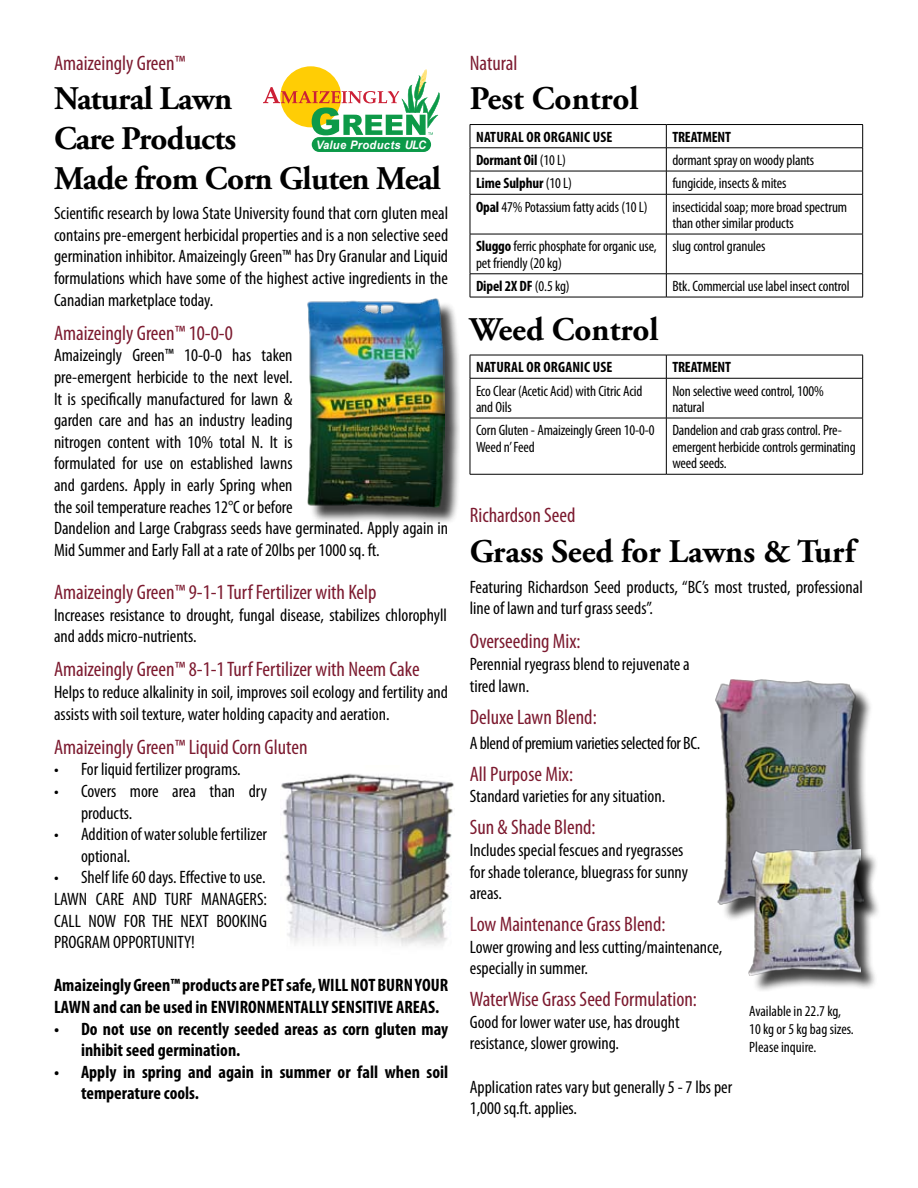
<style>
.page{position:relative;width:918px;height:1188px;background:#fff}
.page>*{position:absolute;margin:0;border:0;box-sizing:border-box;transform-origin:0 0}
.t1{font:700 33px/39.6px "Adobe Garamond Pro";letter-spacing:-.02em;color:#000}
.t2{font:700 33px "Adobe Garamond Pro";color:#000}
.t3{font:condensed 21px "Myriad Pro";color:#7c1a2f}
.t4{font:condensed 18px/21.6px "Myriad Pro";color:#000}
.t5{font:700 condensed 18px/21.6px "Myriad Pro";color:#000}
.t6{font:condensed 18px "Myriad Pro";letter-spacing:-.02em;color:#000}
.t7{font:condensed 15px/16.5px "Myriad Pro";letter-spacing:-.01em;color:#000}
.t8{font:700 condensed 15px "Myriad Pro";letter-spacing:-.01em;color:#000}
.t9{font:italic 700 11.7px "Arial Narrow";letter-spacing:.025em;color:#fff;scale:1.16 1}
.s1{font-weight:400}
.s2{font-weight:700}
</style>
<div class="page">
<hr style="left:470px;top:124px;width:196px;height:1px;background:#000">
<hr style="left:666px;top:124px;width:197px;height:1px;background:#000">
<hr style="left:470px;top:148px;width:196px;height:1px;background:#000">
<hr style="left:666px;top:148px;width:197px;height:1px;background:#000">
<hr style="left:470px;top:171px;width:196px;height:1px;background:#000">
<svg style="left:470px;top:125px;width:1px;height:69px"></svg>
<hr style="left:666px;top:171px;width:197px;height:1px;background:#000">
<svg style="left:666px;top:125px;width:1px;height:69px"></svg>
<svg style="left:862px;top:125px;width:1px;height:69px"></svg>
<hr style="left:470px;top:194px;width:196px;height:1px;background:#000">
<hr style="left:470px;top:194px;width:1px;height:40px;background:#000">
<hr style="left:666px;top:194px;width:197px;height:1px;background:#000">
<hr style="left:666px;top:194px;width:1px;height:40px;background:#000">
<hr style="left:862px;top:194px;width:1px;height:40px;background:#000">
<hr style="left:470px;top:234px;width:196px;height:1px;background:#000">
<hr style="left:470px;top:234px;width:1px;height:40px;background:#000">
<hr style="left:666px;top:234px;width:197px;height:1px;background:#000">
<hr style="left:666px;top:234px;width:1px;height:40px;background:#000">
<hr style="left:862px;top:234px;width:1px;height:40px;background:#000">
<hr style="left:470px;top:274px;width:196px;height:1px;background:#000">
<svg style="left:470px;top:274px;width:1px;height:23px"></svg>
<hr style="left:666px;top:274px;width:197px;height:1px;background:#000">
<svg style="left:666px;top:274px;width:1px;height:23px"></svg>
<svg style="left:862px;top:274px;width:1px;height:23px"></svg>
<hr style="left:470px;top:297px;width:196px;height:1px;background:#000">
<hr style="left:666px;top:297px;width:197px;height:1px;background:#000">
<hr style="left:470px;top:355px;width:196px;height:1px;background:#000">
<svg style="left:470px;top:355px;width:1px;height:23px"></svg>
<hr style="left:666px;top:355px;width:197px;height:1px;background:#000">
<svg style="left:666px;top:355px;width:1px;height:23px"></svg>
<svg style="left:862px;top:355px;width:1px;height:23px"></svg>
<hr style="left:470px;top:378px;width:196px;height:1px;background:#000">
<hr style="left:470px;top:378px;width:1px;height:40px;background:#000">
<hr style="left:666px;top:378px;width:197px;height:1px;background:#000">
<hr style="left:666px;top:378px;width:1px;height:40px;background:#000">
<hr style="left:862px;top:378px;width:1px;height:40px;background:#000">
<hr style="left:470px;top:418px;width:196px;height:1px;background:#000">
<hr style="left:470px;top:418px;width:1px;height:56px;background:#000">
<hr style="left:666px;top:418px;width:197px;height:1px;background:#000">
<hr style="left:666px;top:418px;width:1px;height:56px;background:#000">
<hr style="left:862px;top:418px;width:1px;height:56px;background:#000">
<hr style="left:470px;top:474px;width:196px;height:1px;background:#000">
<hr style="left:666px;top:474px;width:197px;height:1px;background:#000">
<div style="left:308px;top:300px;width:152px;height:223px;background:#000;opacity:.75"></div>
<img style="left:307px;top:298px;width:137px;height:210px">
<div style="left:718px;top:682px;width:162px;height:239px;background:#000;opacity:.75"></div>
<img style="left:716px;top:680px;width:148px;height:224px">
<div style="left:751px;top:851px;width:127px;height:141px;background:#000;opacity:.75"></div>
<img style="left:749px;top:849px;width:112px;height:127px">
<img style="left:281px;top:773px;width:173px;height:173px">
<div style="left:312px;top:137px;width:119px;height:15px;background:#0b9948;border-radius:7px"></div>
<svg style="left:263px;top:69px;width:177px;height:66px"></svg>
<p class="t3" style="left:54px;top:50px;width:133px">Amaizeingly Green™</p>
<h1 class="t1" style="left:54px;top:80px;width:389px">Natural Lawn<br>Care Products<br>Made from Corn Gluten Meal</h1>
<p class="t4" style="left:54px;top:202px;width:396px;text-align:justify">Scientific research by Iowa State University found that corn gluten meal contains pre-emergent herbicidal properties and is a non selective seed germination inhibitor. Amaizeingly Green™ has Dry Granular and Liquid formulations which have some of the highest active ingredients in the Canadian marketplace today.</p>
<p class="t3" style="left:54px;top:320px;width:180px">Amaizeingly Green™ 10-0-0</p>
<p class="t4" style="left:54px;top:344px;width:396px">Amaizeingly Green™ 10-0-0 has taken<br>pre-emergent herbicide to the next level.<br>It is specifically manufactured for lawn &amp;<br>garden care and has an industry leading<br>nitrogen content with 10% total N. It is<br>formulated for use on established lawns<br>and gardens. Apply in early Spring when<br>the soil temperature reaches 12°C or before<br>Dandelion and Large Crabgrass seeds have germinated. Apply again in Mid Summer and Early Fall at a rate of 20lbs per 1000 sq. ft.</p>
<p class="t3" style="left:54px;top:579px;width:324px">Amaizeingly Green™ 9-1-1 Turf Fertilizer with Kelp</p>
<p class="t4" style="left:54px;top:604px;width:394px">Increases resistance to drought, fungal disease, stabilizes chlorophyll and adds micro-nutrients.</p>
<p class="t3" style="left:54px;top:657px;width:367px">Amaizeingly Green™ 8-1-1 Turf Fertilizer with Neem Cake</p>
<p class="t4" style="left:54px;top:681px;width:396px">Helps to reduce alkalinity in soil, improves soil ecology and fertility and assists with soil texture, water holding capacity and aeration.</p>
<p class="t3" style="left:54px;top:734px;width:255px">Amaizeingly Green™ Liquid Corn Gluten</p>
<p class="t4" style="left:54px;top:758px;width:188px">• For liquid fertilizer programs.</p>
<p class="t4" style="left:81px;top:780px;width:188px;text-indent:-27px">• Covers more area than dry products.</p>
<p class="t4" style="left:81px;top:823px;width:188px;text-indent:-27px">• Addition of water soluble fertilizer optional.</p>
<p class="t4" style="left:54px;top:866px;width:215px;text-align:justify">• Shelf life 60 days. Effective to use.<br>LAWN CARE AND TURF MANAGERS:<br>CALL NOW FOR THE NEXT BOOKING PROGRAM OPPORTUNITY!</p>
<p class="t5" style="left:54px;top:974px;width:396px">Amaizeingly Green™ products are PET safe, WILL NOT BURN YOUR<br>LAWN and can be used in ENVIRONMENTALLY SENSITIVE AREAS.</p>
<p class="t5" style="left:81px;top:1017px;width:369px;text-indent:-27px">• Do not use on recently seeded areas as corn gluten may inhibit seed germination.</p>
<p class="t5" style="left:81px;top:1061px;width:369px;text-indent:-27px">• Apply in spring and again in summer or fall when soil temperature cools.</p>
<p class="t9" style="left:316px;top:136px;width:96px">Value Products ULC</p>
<p class="t3" style="left:470px;top:50px;width:49px">Natural</p>
<h1 class="t2" style="left:470px;top:80px;width:170px">Pest Control</h1>
<p class="t8" style="left:476px;top:127px;width:16px">Natural</p>
<p class="t8" style="left:527px;top:127px;width:32px">or Organic</p>
<p class="t8" style="left:593px;top:127px;width:15px">Use</p>
<p class="t8" style="left:672px;top:127px;width:60px">TREATMENT</p>
<p class="t8" style="left:476px;top:151px;width:91px">Dormant Oil <span class="s1">(10 L)</span></p>
<p class="t7" style="left:672px;top:152px;width:143px">dormant spray on woody plants</p>
<p class="t8" style="left:476px;top:174px;width:97px">Lime Sulphur <span class="s1">(10 L)</span></p>
<p class="t7" style="left:672px;top:175px;width:116px">fungicide, insects &amp; mites</p>
<p class="t7" style="left:476px;top:198px;width:173px"><span class="s2">Opal</span> 47% Potassium fatty acids (10 L)</p>
<p class="t7" style="left:672px;top:198px;width:176px">insecticidal soap; more broad spectrum than other similar products</p>
<p class="t7" style="left:476px;top:238px;width:182px"><span class="s2">Sluggo</span> ferric phosphate for organic use, pet friendly (20 kg)</p>
<p class="t7" style="left:672px;top:238px;width:95px">slug control granules</p>
<p class="t8" style="left:476px;top:277px;width:95px">Dipel 2X DF <span class="s1">(0.5 kg)</span></p>
<p class="t7" style="left:672px;top:278px;width:179px">Btk. Commercial use label insect control</p>
<h1 class="t2" style="left:470px;top:310px;width:190px">Weed Control</h1>
<p class="t8" style="left:476px;top:358px;width:16px">Natural</p>
<p class="t8" style="left:527px;top:358px;width:32px">or Organic</p>
<p class="t8" style="left:593px;top:358px;width:15px">Use</p>
<p class="t8" style="left:672px;top:358px;width:60px">TREATMENT</p>
<p class="t7" style="left:476px;top:382px;width:168px">Eco Clear (Acetic Acid) with Citric Acid and Oils</p>
<p class="t7" style="left:672px;top:382px;width:153px">Non selective weed control, 100% natural</p>
<p class="t7" style="left:476px;top:422px;width:180px">Corn Gluten - Amaizeingly Green 10-0-0<br>Weed n’ Feed</p>
<p class="t7" style="left:672px;top:422px;width:185px">Dandelion and crab grass control. Pre&shy;emergent herbicide controls germinating weed seeds.</p>
<p class="t3" style="left:470px;top:503px;width:107px">Richardson Seed</p>
<h1 class="t2" style="left:470px;top:532px;width:387px">Grass Seed for Lawns &amp; Turf</h1>
<p class="t4" style="left:470px;top:576px;width:395px">Featuring Richardson Seed products, “BC’s most trusted, professional line of lawn and turf grass seeds”.</p>
<p class="t3" style="left:470px;top:629px;width:112px">Overseeding Mix:</p>
<p class="t4" style="left:470px;top:653px;width:221px">Perennial ryegrass blend to rejuvenate a tired lawn.</p>
<p class="t3" style="left:470px;top:704px;width:128px">Deluxe Lawn Blend:</p>
<p class="t6" style="left:470px;top:732px;width:232px">A blend of premium varieties selected for BC.</p>
<p class="t3" style="left:470px;top:761px;width:105px">All Purpose Mix:</p>
<p class="t4" style="left:470px;top:785px;width:197px">Standard varieties for any situation.</p>
<p class="t3" style="left:470px;top:815px;width:127px">Sun &amp; Shade Blend:</p>
<p class="t4" style="left:470px;top:839px;width:220px">Includes special fescues and ryegrasses for shade tolerance, bluegrass for sunny areas.</p>
<p class="t3" style="left:470px;top:911px;width:197px">Low Maintenance Grass Blend:</p>
<p class="t4" style="left:470px;top:936px;width:254px">Lower growing and less cutting/maintenance, especially in summer.</p>
<p class="t3" style="left:470px;top:987px;width:229px">WaterWise Grass Seed Formulation:</p>
<p class="t4" style="left:470px;top:1011px;width:211px">Good for lower water use, has drought resistance, slower growing.</p>
<p class="t4" style="left:470px;top:1076px;width:264px">Application rates vary but generally 5 - 7 lbs per<br>1,000 sq.ft. applies.</p>
<p class="t7" style="left:749px;top:1001px;width:106px;line-height:18px">Available in 22.7 kg,<br>10 kg or 5 kg bag sizes.<br>Please inquire.</p>
</div>
